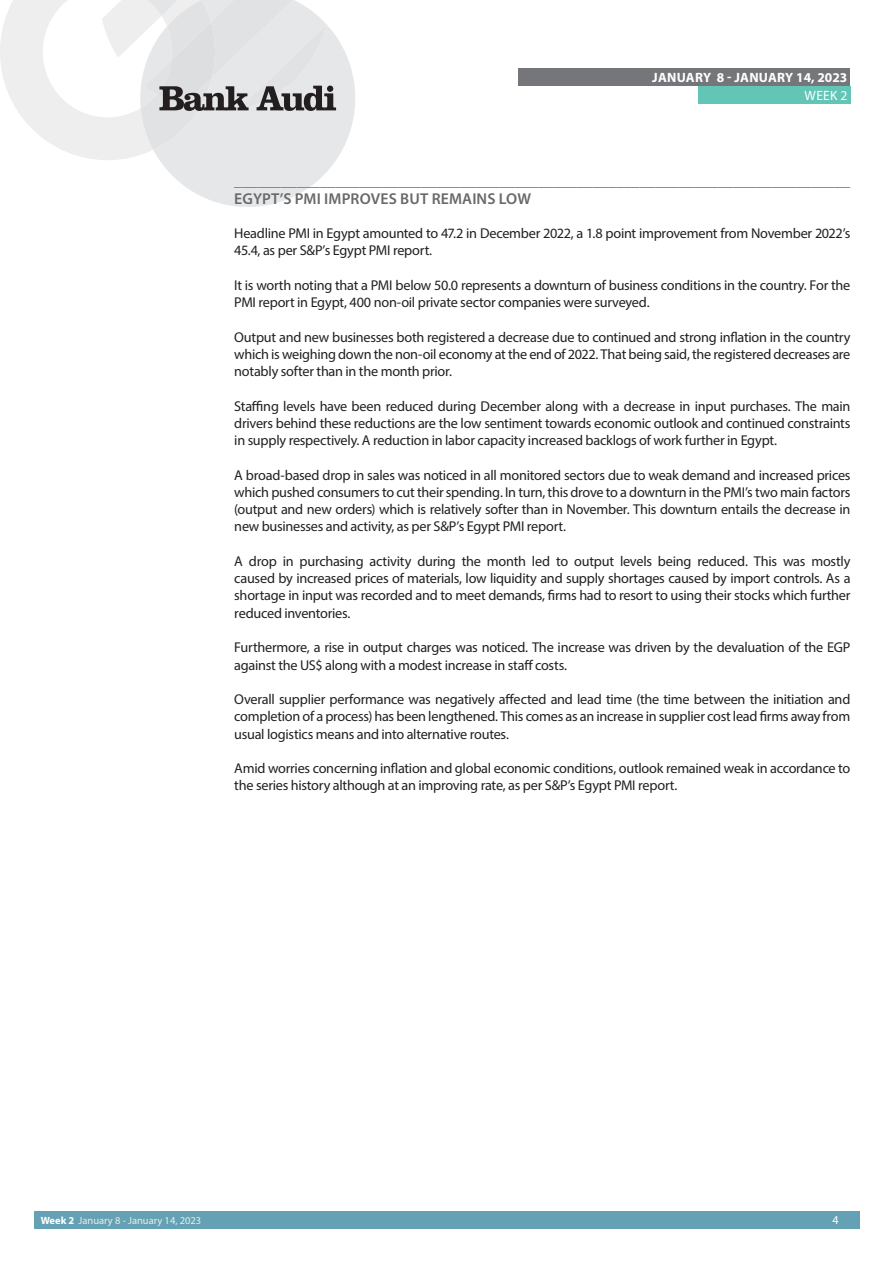
<style>
.page{position:relative;width:893px;height:1263px;background:#fff}
.page>*{position:absolute;margin:0;border:0;box-sizing:border-box;transform-origin:0 0}
.t1{font:600 15.75px "Myriad Pro";letter-spacing:.01em;color:#69696c}
.t2{font:15.6px "Myriad Pro";color:#707276}
.t3{font:14.25px/17.2px "Myriad Pro";letter-spacing:-.02em;color:#231f20;text-align:justify}
.t4{font:700 13.5px "Myriad Pro";letter-spacing:.01em;color:#fff}
.t5{font:13.5px "Myriad Pro";color:#fff}
.t6{font:12px "Myriad Pro";color:#fff}
.t7{font:10.5px "Myriad Pro";color:#ecece9}
.s1{font-weight:700;color:#fff}
</style>
<div class="page">
<div style="left:35px;top:1212px;width:825px;height:17px;background:#65a1b4"></div>
<div style="left:519px;top:68px;width:331px;height:17px;background:#757679"></div>
<div style="left:698px;top:86px;width:152px;height:17px;background:#62c5b6"></div>
<svg style="left:0;top:0;width:355px;height:207px"></svg>
<p class="t4" style="left:652px;top:68px;width:197px">JANUARY 8 - JANUARY 14, 2023</p>
<p class="t5" style="left:805px;top:87px;width:44px">WEEK 2</p>
<p class="t2" style="left:234px;top:172px;width:617px">_______________________________________________________________________________</p>
<p class="t1" style="left:234px;top:188px;width:298px">EGYPT’S PMI IMPROVES BUT REMAINS LOW</p>
<p class="t3" style="left:234px;top:225px;width:618px">Headline PMI in Egypt amounted to 47.2 in December 2022, a 1.8 point improvement from November 2022’s<br>45.4, as per S&amp;P’s Egypt PMI report.</p>
<p class="t3" style="left:234px;top:276px;width:618px">It is worth noting that a PMI below 50.0 represents a downturn of business conditions in the country. For the<br>PMI report in Egypt, 400 non-oil private sector companies were surveyed.</p>
<p class="t3" style="left:234px;top:328px;width:618px">Output and new businesses both registered a decrease due to continued and strong inflation in the country which is weighing down the non-oil economy at the end of 2022. That being said, the registered decreases are notably softer than in the month prior.</p>
<p class="t3" style="left:234px;top:397px;width:618px">Staffing levels have been reduced during December along with a decrease in input purchases. The main drivers behind these reductions are the low sentiment towards economic outlook and continued constraints in supply respectively. A reduction in labor capacity increased backlogs of work further in Egypt.</p>
<p class="t3" style="left:234px;top:466px;width:618px">A broad-based drop in sales was noticed in all monitored sectors due to weak demand and increased prices which pushed consumers to cut their spending. In turn, this drove to a downturn in the PMI’s two main factors (output and new orders) which is relatively softer than in November. This downturn entails the decrease in new businesses and activity, as per S&amp;P’s Egypt PMI report.</p>
<p class="t3" style="left:234px;top:552px;width:618px">A drop in purchasing activity during the month led to output levels being reduced. This was mostly caused by increased prices of materials, low liquidity and supply shortages caused by import controls. As a shortage in input was recorded and to meet demands, firms had to resort to using their stocks which further reduced inventories.</p>
<p class="t3" style="left:234px;top:639px;width:618px">Furthermore, a rise in output charges was noticed. The increase was driven by the devaluation of the EGP against the US$ along with a modest increase in staff costs.</p>
<p class="t3" style="left:234px;top:690px;width:618px">Overall supplier performance was negatively affected and lead time (the time between the initiation and completion of a process) has been lengthened. This comes as an increase in supplier cost lead firms away from usual logistics means and into alternative routes.</p>
<p class="t3" style="left:234px;top:759px;width:618px">Amid worries concerning inflation and global economic conditions, outlook remained weak in accordance to the series history although at an improving rate, as per S&amp;P’s Egypt PMI report.</p>
<p class="t7" style="left:41px;top:1214px;width:162px"><span class="s1">Week 2</span> January 8 - January 14, 2023</p>
<p class="t6" style="left:832px;top:1213px;width:8px">4</p>
</div>
